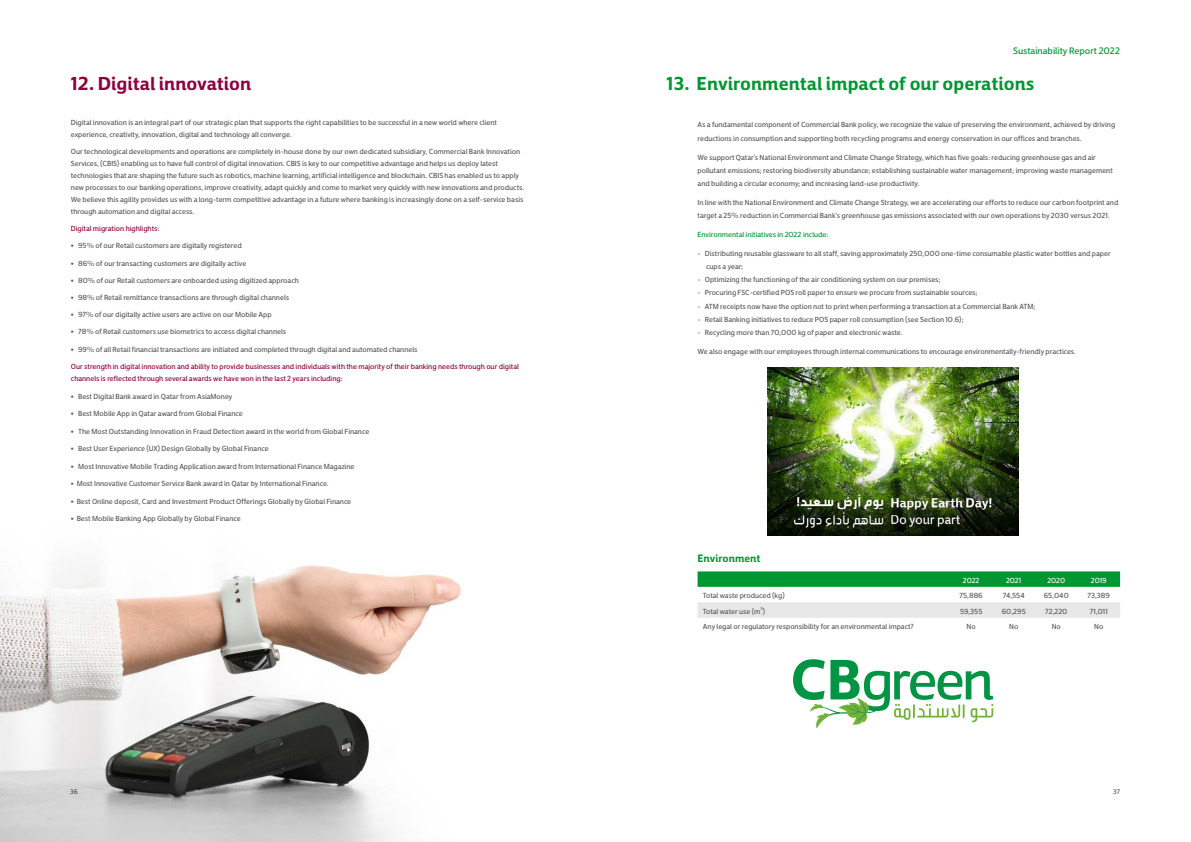
<style>
.page{position:relative;width:1191px;height:842px;background:#fff}
.page>*{position:absolute;margin:0;border:0;box-sizing:border-box;transform-origin:0 0}
.t1{font:700 28px "Tanseek Modern Pro Arabic";color:#009733}
.t2{font:700 28px "Tanseek Modern Pro Arabic";color:#8e003e}
.t3{font:700 16px "Tanseek Modern Pro Arabic";color:#009733}
.t4{font:500 14px "Tanseek Mod Pro Arabic";color:#009733}
.t5{font:500 11px/11.9px "Tanseek Mod Pro Arabic";color:#58595b}
.t6{font:500 11px/11.9px "Tanseek Mod Pro Arabic";color:#8e003e}
.t7{font:11px "Tanseek Modern Pro Arabic";color:#58595b}
.t8{font:500 11px "Tanseek Mod Pro Arabic";color:#009733}
.t9{font:11px "Tanseek Modern Pro Arabic";letter-spacing:-.01em;color:#fff}
.t10{font:500 10px "Tanseek Mod Pro Arabic";color:#58595b}
</style>
<div class="page">
<img style="left:0;top:565px;width:462px;height:277px">
<svg style="left:697px;top:571px;width:423px;height:16px;background:#099a3a"></svg>
<div style="left:697px;top:602px;width:423px;height:16px;background:#e6e7e8"></div>
<img style="left:767px;top:367px;width:251px;height:169px">
<svg style="left:793px;top:659px;width:200px;height:70px"></svg>
<h1 class="t2" style="left:71px;top:65px;width:182px">12. Digital innovation</h1>
<p class="t5" style="left:71px;top:116px;width:427px">Digital innovation is an integral part of our strategic plan that supports the right capabilities to be successful in a new world where client experience, creativity, innovation, digital and technology all converge.</p>
<p class="t5" style="left:71px;top:145px;width:455px">Our technological developments and operations are completely in-house done by our own dedicated subsidiary, Commercial Bank Innovation Services, (CBIS) enabling us to have full control of digital innovation. CBIS is key to our competitive advantage and helps us deploy latest technologies that are shaping the future such as robotics, machine learning, artificial intelligence and blockchain. CBIS has enabled us to apply new processes to our banking operations, improve creativity, adapt quickly and come to market very quickly with new innovations and products.<br>We believe this agility provides us with a long-term competitive advantage in a future where banking is increasingly done on a self-service basis through automation and digital access.</p>
<p class="t6" style="left:71px;top:222px;width:90px">Digital migration highlights:</p>
<p class="t5" style="left:71px;top:239px;width:172px">• 95% of our Retail customers are digitally registered</p>
<p class="t5" style="left:71px;top:256px;width:177px">• 86% of our transacting customers are digitally active</p>
<p class="t5" style="left:71px;top:274px;width:229px">• 80% of our Retail customers are onboarded using digitized approach</p>
<p class="t5" style="left:71px;top:291px;width:220px">• 98% of Retail remittance transactions are through digital channels</p>
<p class="t5" style="left:71px;top:308px;width:202px">• 97% of our digitally active users are active on our Mobile App</p>
<p class="t5" style="left:71px;top:325px;width:217px">• 78% of Retail customers use biometrics to access digital channels</p>
<p class="t5" style="left:71px;top:342px;width:348px">• 99% of all Retail financial transactions are initiated and completed through digital and automated channels</p>
<p class="t6" style="left:71px;top:360px;width:449px">Our strength in digital innovation and ability to provide businesses and individuals with the majority of their banking needs through our digital channels is reflected through several awards we have won in the last 2 years including:</p>
<p class="t5" style="left:71px;top:389px;width:163px">• Best Digital Bank award in Qatar from AsiaMoney</p>
<p class="t5" style="left:71px;top:407px;width:173px">• Best Mobile App in Qatar award from Global Finance</p>
<p class="t5" style="left:71px;top:424px;width:300px">• The Most Outstanding Innovation in Fraud Detection award in the world from Global Finance</p>
<p class="t5" style="left:71px;top:442px;width:199px">• Best User Experience (UX) Design Globally by Global Finance</p>
<p class="t5" style="left:71px;top:460px;width:285px">• Most Innovative Mobile Trading Application award from International Finance Magazine</p>
<p class="t5" style="left:71px;top:477px;width:259px">• Most Innovative Customer Service Bank award in Qatar by International Finance.</p>
<p class="t5" style="left:71px;top:495px;width:282px">• Best Online deposit, Card and Investment Product Offerings Globally by Global Finance</p>
<p class="t5" style="left:71px;top:512px;width:171px">• Best Mobile Banking App Globally by Global Finance</p>
<p class="t4" style="left:1013px;top:41px;width:108px">Sustainability Report 2022</p>
<h1 class="t1" style="left:666px;top:65px;width:369px">13. Environmental impact of our operations</h1>
<p class="t5" style="left:697px;top:118px;width:419px;line-height:13.2px">As a fundamental component of Commercial Bank policy, we recognize the value of preserving the environment, achieved by driving reductions in consumption and supporting both recycling programs and energy conservation in our offices and branches.</p>
<p class="t5" style="left:697px;top:150px;width:417px;line-height:13.2px">We support Qatar’s National Environment and Climate Change Strategy, which has five goals: reducing greenhouse gas and air pollutant emissions; restoring biodiversity abundance; establishing sustainable water management; improving waste management and building a circular economy; and increasing land-use productivity.</p>
<p class="t5" style="left:697px;top:195px;width:422px;line-height:13.2px">In line with the National Environment and Climate Change Strategy, we are accelerating our efforts to reduce our carbon footprint and target a 25% reduction in Commercial Bank’s greenhouse gas emissions associated with our own operations by 2030 versus 2021.</p>
<p class="t8" style="left:697px;top:227px;width:132px">Environmental initiatives in 2022 include:</p>
<p class="t5" style="left:706px;top:246px;width:406px;line-height:13.2px;text-indent:-9px">- Distributing reusable glassware to all staff, saving approximately 250,000 one-time consumable plastic water bottles and paper cups a year;</p>
<p class="t5" style="left:697px;top:273px;width:244px">- Optimizing the functioning of the air conditioning system on our premises;</p>
<p class="t5" style="left:697px;top:286px;width:281px">- Procuring FSC-certified POS roll paper to ensure we procure from sustainable sources;</p>
<p class="t5" style="left:697px;top:299px;width:339px">- ATM receipts now have the option not to print when performing a transaction at a Commercial Bank ATM;</p>
<p class="t5" style="left:697px;top:313px;width:267px">- Retail Banking initiatives to reduce POS paper roll consumption (see Section 10.6);</p>
<p class="t5" style="left:697px;top:322px;width:380px;line-height:18.9px">- Recycling more than 70,000 kg of paper and electronic waste.<br>We also engage with our employees through internal communications to encourage environmentally-friendly practices.</p>
<h2 class="t3" style="left:697px;top:547px;width:64px">Environment</h2>
<p class="t9" style="left:962px;top:573px;width:18px">2022</p>
<p class="t9" style="left:1006px;top:573px;width:17px">2021</p>
<p class="t9" style="left:1047px;top:573px;width:19px">2020</p>
<p class="t9" style="left:1090px;top:573px;width:17px">2019</p>
<p class="t7" style="left:703px;top:588px;width:83px">Total waste produced (kg)</p>
<p class="t7" style="left:959px;top:588px;width:25px">75,886</p>
<p class="t7" style="left:1002px;top:588px;width:23px">74,554</p>
<p class="t7" style="left:1043px;top:588px;width:27px">65,040</p>
<p class="t7" style="left:1087px;top:588px;width:24px">73,389</p>
<p class="t7" style="left:703px;top:604px;width:64px">Total water use (m<sup>3</sup>)</p>
<p class="t7" style="left:960px;top:604px;width:24px">59,355</p>
<p class="t7" style="left:1001px;top:604px;width:25px">60,295</p>
<p class="t7" style="left:1045px;top:604px;width:24px">72,220</p>
<p class="t7" style="left:1089px;top:604px;width:20px">71,011</p>
<p class="t7" style="left:703px;top:619px;width:212px">Any legal or regulatory responsibility for an environmental impact?</p>
<p class="t7" style="left:966px;top:619px;width:11px">No</p>
<p class="t7" style="left:1009px;top:619px;width:11px">No</p>
<p class="t7" style="left:1051px;top:619px;width:11px">No</p>
<p class="t7" style="left:1094px;top:619px;width:11px">No</p>
<p class="t10" style="left:70px;top:785px;width:9px">36</p>
<p class="t10" style="left:1113px;top:785px;width:8px">37</p>
</div>
